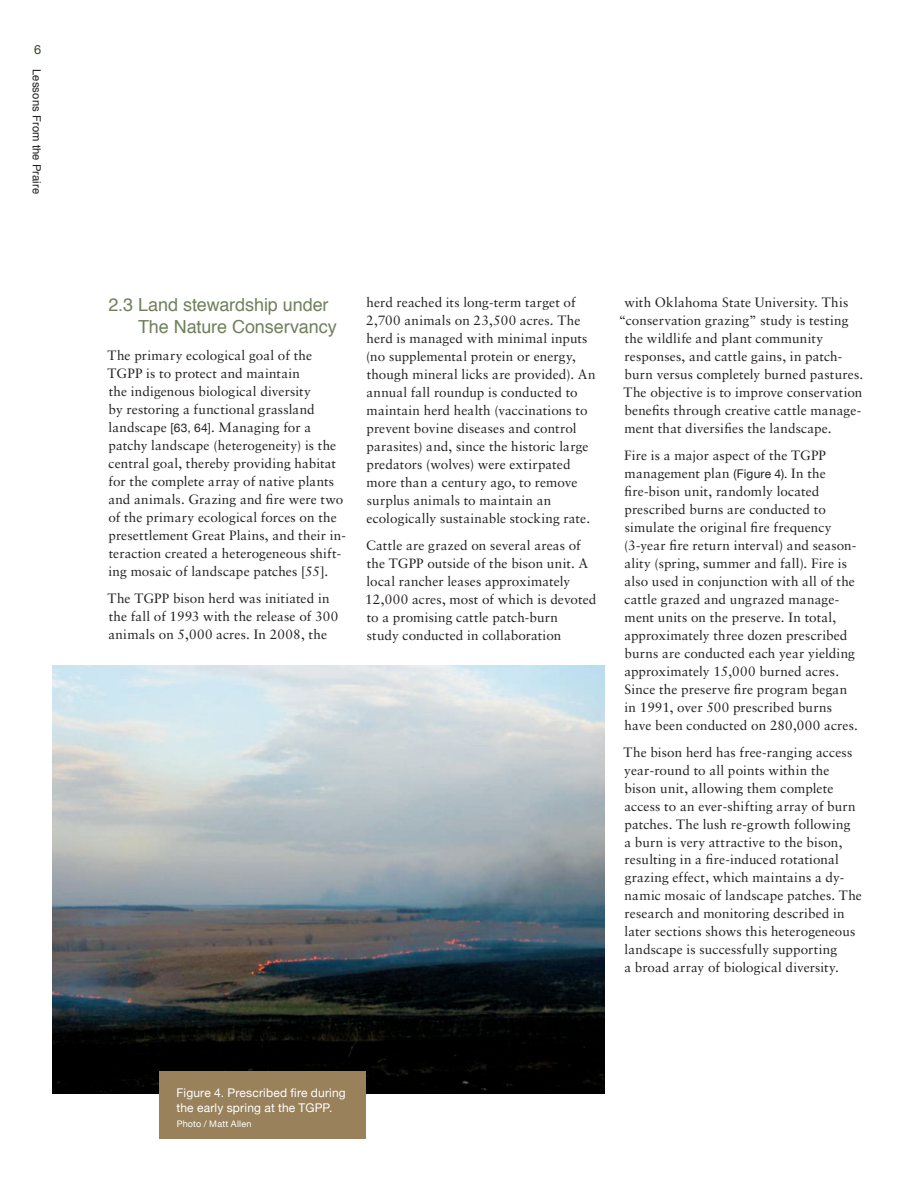
<style>
.page{position:relative;width:918px;height:1188px;background:#fff}
.page>*{position:absolute;margin:0;border:0;box-sizing:border-box;transform-origin:0 0}
.t1{font:18px/22.5px "Helvetica";letter-spacing:-.005em;color:#70805c}
.t2{font:13.5px/18px "Sabon";letter-spacing:.01em;color:#231f20}
.t3{font:12.75px "Helvetica Neue";color:#354629}
.t4{font:12px/15px "Helvetica Neue";letter-spacing:.015em;color:#fff}
.t5{font:11.25px "Helvetica";letter-spacing:.015em;color:#231f20}
.t6{font:9px "Helvetica Neue";letter-spacing:.025em;color:#fff}
.s1{font-family:"Helvetica Neue";font-size:12px}
</style>
<div class="page">
<img style="left:52px;top:666px;width:552px;height:427px">
<div style="left:159px;top:1071px;width:207px;height:67px;background:#99815c"></div>
<p class="t3" style="left:34px;top:42px;width:9px">6</p>
<p class="t5" style="left:46px;top:69px;width:127px;rotate:90deg">Lessons From the Praire</p>
<h1 class="t1" style="left:138px;top:293px;width:200px;text-indent:-30px">2.3 Land stewardship under<br>The Nature Conservancy</h1>
<p class="t2" style="left:108px;top:346px;width:240px">The primary ecological goal of the TGPP is to protect and maintain<br>the indigenous biological diversity<br>by restoring a functional grassland landscape <span class="s1">[63, 64]</span>. Managing for a patchy landscape (heterogeneity) is the central goal, thereby providing habitat for the complete array of native plants and animals. Grazing and fire were two of the primary ecological forces on the presettlement Great Plains, and their in&shy;teraction created a heterogeneous shift&shy;ing mosaic of landscape patches [55].</p>
<p class="t2" style="left:108px;top:589px;width:232px">The TGPP bison herd was initiated in the fall of 1993 with the release of 300 animals on 5,000 acres. In 2008, the</p>
<p class="t2" style="left:366px;top:293px;width:231px">herd reached its long-term target of 2,700 animals on 23,500 acres. The herd is managed with minimal inputs (no supplemental protein or energy, though mineral licks are provided). An annual fall roundup is conducted to maintain herd health (vaccinations to prevent bovine diseases and control parasites) and, since the historic large predators (wolves) were extirpated more than a century ago, to remove surplus animals to maintain an ecologically sustainable stocking rate.</p>
<p class="t2" style="left:365px;top:536px;width:233px">Cattle are grazed on several areas of the TGPP outside of the bison unit. A local rancher leases approximately 12,000 acres, most of which is devoted to a promising cattle patch-burn<br>study conducted in collaboration</p>
<p class="t2" style="left:624px;top:293px;width:225px">with Oklahoma State University. This</p>
<p class="t2" style="left:619px;top:311px;width:231px">“conservation grazing” study is testing</p>
<p class="t2" style="left:625px;top:329px;width:200px">the wildlife and plant community</p>
<p class="t2" style="left:625px;top:347px;width:219px">responses, and cattle gains, in patch-</p>
<p class="t2" style="left:625px;top:365px;width:240px">burn versus completely burned pastures.</p>
<p class="t2" style="left:624px;top:383px;width:240px">The objective is to improve conservation</p>
<p class="t2" style="left:625px;top:401px;width:238px">benefits through creative cattle manage-</p>
<p class="t2" style="left:625px;top:419px;width:209px">ment that diversifies the landscape.</p>
<p class="t2" style="left:624px;top:446px;width:235px">Fire is a major aspect of the TGPP management plan <span class="s1">(Figure 4).</span> In the fire-bison unit, randomly located prescribed burns are conducted to simulate the original fire frequency (3-year fire return interval) and season&shy;ality (spring, summer and fall). Fire is also used in conjunction with all of the cattle grazed and ungrazed manage&shy;ment units on the preserve. In total, approximately three dozen prescribed burns are conducted each year yielding approximately 15,000 burned acres.<br>Since the preserve fire program began in 1991, over 500 prescribed burns have been conducted on 280,000 acres.</p>
<p class="t2" style="left:624px;top:743px;width:240px">The bison herd has free-ranging access year-round to all points within the bison unit, allowing them complete access to an ever-shifting array of burn patches. The lush re-growth following<br>a burn is very attractive to the bison, resulting in a fire-induced rotational grazing effect, which maintains a dy&shy;namic mosaic of landscape patches. The research and monitoring described in later sections shows this heterogeneous landscape is successfully supporting<br>a broad array of biological diversity.</p>
<p class="t4" style="left:177px;top:1085px;width:171px">Figure 4. Prescribed fire during the early spring at the TGPP.</p>
<p class="t6" style="left:177px;top:1119px;width:76px">Photo / Matt Allen</p>
</div>
